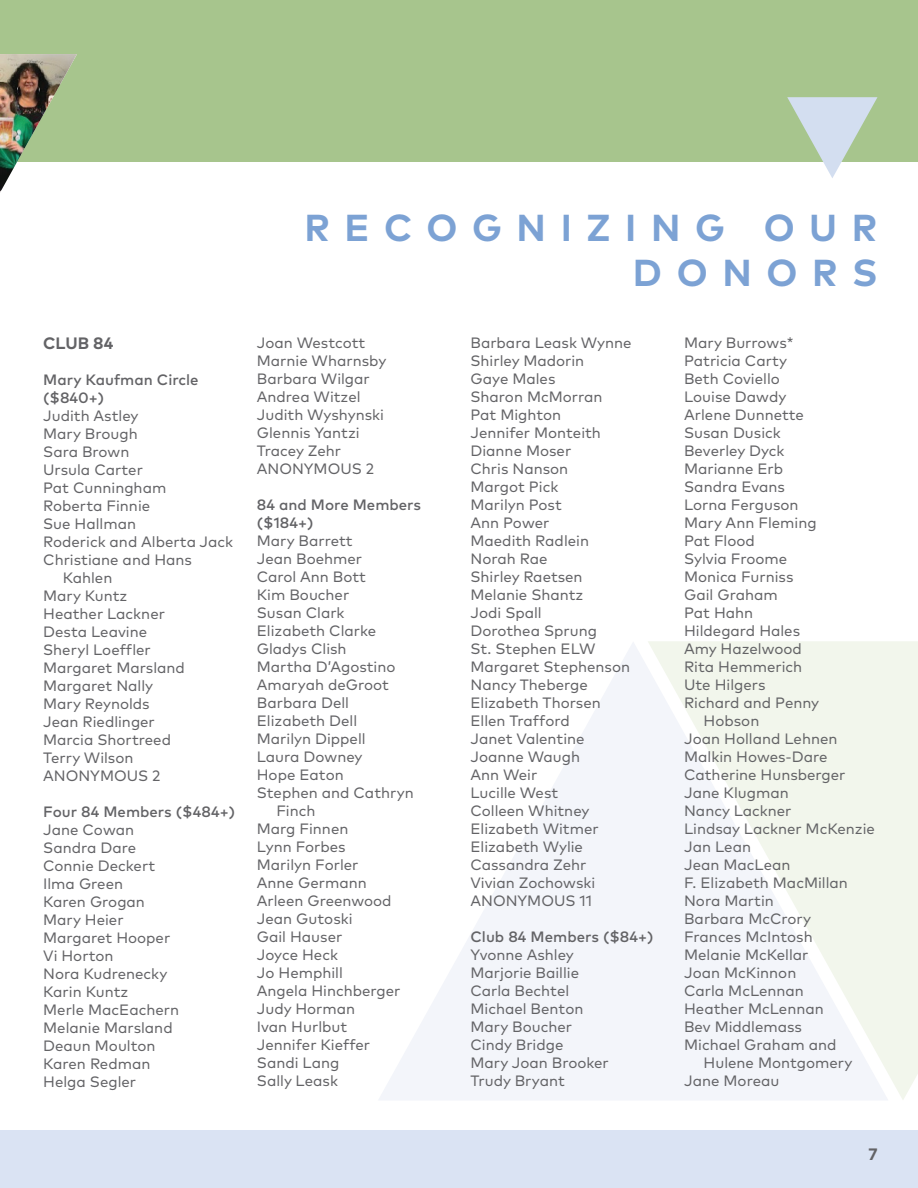
<style>
.page{position:relative;width:918px;height:1188px;background:#fff}
.page>*{position:absolute;margin:0;border:0;box-sizing:border-box;transform-origin:0 0}
.t1{font:700 37.5px/45px "Mark OT";letter-spacing:.39em;color:#7ca2d4;text-align:right}
.t2{font:700 16.5px "Mark OT";color:#636366}
.t3{font:15px/18px "Mark OT";color:#636366}
.t4{font:500 15px/18px "Mark OT";color:#636366}
</style>
<div class="page">
<div style="left:0;top:1131px;width:918px;height:57px;background:#dae3f3"></div>
<div style="left:0;top:0;width:918px;height:162px;background:#a7c58d"></div>
<svg style="left:379px;top:642px;width:269px;height:458px;fill:#f3f5fa"></svg>
<svg style="left:648px;top:641px;width:270px;height:459px;fill:#f3f6fa"></svg>
<svg style="left:787px;top:97px;width:91px;height:81px"></svg>
<img style="left:0;top:54px;width:77px;height:139px">
<p class="t2" style="left:43px;top:333px;width:72px">CLUB 84</p>
<p class="t4" style="left:43px;top:370px;width:157px">Mary Kaufman Circle ($840+)</p>
<p class="t3" style="left:43px;top:407px;width:97px">Judith Astley</p>
<p class="t3" style="left:43px;top:425px;width:96px">Mary Brough</p>
<p class="t3" style="left:43px;top:443px;width:88px">Sara Brown</p>
<p class="t3" style="left:43px;top:461px;width:101px">Ursula Carter</p>
<p class="t3" style="left:43px;top:479px;width:125px">Pat Cunningham</p>
<p class="t3" style="left:43px;top:497px;width:109px">Roberta Finnie</p>
<p class="t3" style="left:43px;top:515px;width:94px">Sue Hallman</p>
<p class="t3" style="left:43px;top:533px;width:192px">Roderick and Alberta Jack</p>
<p class="t3" style="left:43px;top:551px;width:150px">Christiane and Hans</p>
<p class="t3" style="left:63px;top:569px;width:51px">Kahlen</p>
<p class="t3" style="left:43px;top:587px;width:86px">Mary Kuntz</p>
<p class="t3" style="left:43px;top:605px;width:123px">Heather Lackner</p>
<p class="t3" style="left:43px;top:623px;width:105px">Desta Leavine</p>
<p class="t3" style="left:43px;top:641px;width:109px">Sheryl Loeffler</p>
<p class="t3" style="left:43px;top:659px;width:143px">Margaret Marsland</p>
<p class="t3" style="left:43px;top:677px;width:111px">Margaret Nally</p>
<p class="t3" style="left:43px;top:695px;width:108px">Mary Reynolds</p>
<p class="t3" style="left:43px;top:713px;width:113px">Jean Riedlinger</p>
<p class="t3" style="left:43px;top:731px;width:129px">Marcia Shortreed</p>
<p class="t3" style="left:43px;top:749px;width:92px">Terry Wilson</p>
<p class="t3" style="left:43px;top:767px;width:119px">ANONYMOUS 2</p>
<p class="t4" style="left:43px;top:802px;width:193px">Four 84 Members ($484+)</p>
<p class="t3" style="left:43px;top:821px;width:137px">Jane Cowan<br>Sandra Dare<br>Connie Deckert<br>Ilma Green<br>Karen Grogan<br>Mary Heier<br>Margaret Hooper<br>Vi Horton<br>Nora Kudrenecky<br>Karin Kuntz<br>Merle MacEachern<br>Melanie Marsland<br>Deaun Moulton<br>Karen Redman<br>Helga Segler</p>
<h1 class="t1" style="left:304px;top:204px;width:574px">RECOGNIZING OUR<br>DONORS</h1>
<p class="t3" style="left:257px;top:333px;width:131px">Joan Westcott<br>Marnie Wharnsby<br>Barbara Wilgar<br>Andrea Witzel<br>Judith Wyshynski<br>Glennis Yantzi<br>Tracey Zehr<br>ANONYMOUS 2</p>
<p class="t4" style="left:257px;top:495px;width:166px">84 and More Members ($184+)</p>
<p class="t3" style="left:257px;top:531px;width:97px">Mary Barrett</p>
<p class="t3" style="left:257px;top:549px;width:107px">Jean Boehmer</p>
<p class="t3" style="left:257px;top:567px;width:111px">Carol Ann Bott</p>
<p class="t3" style="left:257px;top:585px;width:94px">Kim Boucher</p>
<p class="t3" style="left:257px;top:603px;width:89px">Susan Clark</p>
<p class="t3" style="left:257px;top:621px;width:121px">Elizabeth Clarke</p>
<p class="t3" style="left:257px;top:639px;width:91px">Gladys Clish</p>
<p class="t3" style="left:257px;top:657px;width:140px">Martha D’Agostino</p>
<p class="t3" style="left:257px;top:675px;width:134px">Amaryah deGroot</p>
<p class="t3" style="left:257px;top:693px;width:94px">Barbara Dell</p>
<p class="t3" style="left:257px;top:711px;width:102px">Elizabeth Dell</p>
<p class="t3" style="left:257px;top:729px;width:110px">Marilyn Dippell</p>
<p class="t3" style="left:257px;top:747px;width:107px">Laura Downey</p>
<p class="t3" style="left:257px;top:765px;width:88px">Hope Eaton</p>
<p class="t3" style="left:257px;top:783px;width:159px">Stephen and Cathryn</p>
<p class="t3" style="left:276px;top:801px;width:41px">Finch</p>
<p class="t3" style="left:257px;top:819px;width:93px">Marg Finnen</p>
<p class="t3" style="left:257px;top:837px;width:90px">Lynn Forbes</p>
<p class="t3" style="left:257px;top:855px;width:103px">Marilyn Forler</p>
<p class="t3" style="left:257px;top:873px;width:111px">Anne Germann</p>
<p class="t3" style="left:257px;top:891px;width:136px">Arleen Greenwood</p>
<p class="t3" style="left:257px;top:909px;width:97px">Jean Gutoski</p>
<p class="t3" style="left:257px;top:927px;width:87px">Gail Hauser</p>
<p class="t3" style="left:257px;top:945px;width:83px">Joyce Heck</p>
<p class="t3" style="left:257px;top:963px;width:88px">Jo Hemphill</p>
<p class="t3" style="left:257px;top:981px;width:145px">Angela Hinchberger</p>
<p class="t3" style="left:257px;top:999px;width:100px">Judy Horman</p>
<p class="t3" style="left:257px;top:1017px;width:92px">Ivan Hurlbut</p>
<p class="t3" style="left:257px;top:1035px;width:115px">Jennifer Kieffer</p>
<p class="t3" style="left:257px;top:1053px;width:84px">Sandi Lang</p>
<p class="t3" style="left:257px;top:1071px;width:83px">Sally Leask</p>
<p class="t3" style="left:470px;top:333px;width:163px">Barbara Leask Wynne<br>Shirley Madorin<br>Gaye Males<br>Sharon McMorran<br>Pat Mighton<br>Jennifer Monteith<br>Dianne Moser<br>Chris Nanson<br>Margot Pick<br>Marilyn Post<br>Ann Power<br>Maedith Radlein<br>Norah Rae<br>Shirley Raetsen<br>Melanie Shantz<br>Jodi Spall<br>Dorothea Sprung<br>St. Stephen ELW<br>Margaret Stephenson<br>Nancy Theberge<br>Elizabeth Thorsen<br>Ellen Trafford<br>Janet Valentine<br>Joanne Waugh<br>Ann Weir<br>Lucille West<br>Colleen Whitney<br>Elizabeth Witmer<br>Elizabeth Wylie<br>Cassandra Zehr<br>Vivian Zochowski<br>ANONYMOUS 11</p>
<p class="t4" style="left:470px;top:927px;width:184px">Club 84 Members ($84+)</p>
<p class="t3" style="left:470px;top:945px;width:140px">Yvonne Ashley<br>Marjorie Baillie<br>Carla Bechtel<br>Michael Benton<br>Mary Boucher<br>Cindy Bridge<br>Mary Joan Brooker<br>Trudy Bryant</p>
<p class="t3" style="left:684px;top:333px;width:111px">Mary Burrows*</p>
<p class="t3" style="left:684px;top:351px;width:104px">Patricia Carty</p>
<p class="t3" style="left:684px;top:369px;width:97px">Beth Coviello</p>
<p class="t3" style="left:684px;top:387px;width:104px">Louise Dawdy</p>
<p class="t3" style="left:684px;top:405px;width:121px">Arlene Dunnette</p>
<p class="t3" style="left:684px;top:423px;width:98px">Susan Dusick</p>
<p class="t3" style="left:684px;top:441px;width:102px">Beverley Dyck</p>
<p class="t3" style="left:684px;top:459px;width:101px">Marianne Erb</p>
<p class="t3" style="left:684px;top:477px;width:102px">Sandra Evans</p>
<p class="t3" style="left:684px;top:495px;width:116px">Lorna Ferguson</p>
<p class="t3" style="left:684px;top:513px;width:134px">Mary Ann Fleming</p>
<p class="t3" style="left:684px;top:531px;width:72px">Pat Flood</p>
<p class="t3" style="left:684px;top:549px;width:105px">Sylvia Froome</p>
<p class="t3" style="left:684px;top:567px;width:111px">Monica Furniss</p>
<p class="t3" style="left:684px;top:585px;width:95px">Gail Graham</p>
<p class="t3" style="left:684px;top:603px;width:71px">Pat Hahn</p>
<p class="t3" style="left:684px;top:621px;width:118px">Hildegard Hales</p>
<p class="t3" style="left:684px;top:639px;width:119px">Amy Hazelwood</p>
<p class="t3" style="left:684px;top:657px;width:120px">Rita Hemmerich</p>
<p class="t3" style="left:684px;top:675px;width:83px">Ute Hilgers</p>
<p class="t3" style="left:684px;top:693px;width:137px">Richard and Penny</p>
<p class="t3" style="left:704px;top:711px;width:57px">Hobson</p>
<p class="t3" style="left:684px;top:729px;width:155px">Joan Holland Lehnen</p>
<p class="t3" style="left:684px;top:747px;width:145px">Malkin Howes-Dare</p>
<p class="t3" style="left:684px;top:765px;width:163px">Catherine Hunsberger</p>
<p class="t3" style="left:684px;top:783px;width:106px">Jane Klugman</p>
<p class="t3" style="left:684px;top:801px;width:109px">Nancy Lackner</p>
<p class="t3" style="left:684px;top:819px;width:192px">Lindsay Lackner McKenzie</p>
<p class="t3" style="left:684px;top:837px;width:68px">Jan Lean</p>
<p class="t3" style="left:684px;top:855px;width:108px">Jean MacLean</p>
<p class="t3" style="left:684px;top:873px;width:165px">F. Elizabeth MacMillan</p>
<p class="t3" style="left:684px;top:891px;width:91px">Nora Martin</p>
<p class="t3" style="left:684px;top:909px;width:129px">Barbara McCrory</p>
<p class="t3" style="left:684px;top:927px;width:130px">Frances McIntosh</p>
<p class="t3" style="left:684px;top:945px;width:126px">Melanie McKellar</p>
<p class="t3" style="left:684px;top:963px;width:114px">Joan McKinnon</p>
<p class="t3" style="left:684px;top:981px;width:121px">Carla McLennan</p>
<p class="t3" style="left:684px;top:999px;width:141px">Heather McLennan</p>
<p class="t3" style="left:684px;top:1017px;width:119px">Bev Middlemass</p>
<p class="t3" style="left:684px;top:1035px;width:154px">Michael Graham and</p>
<p class="t3" style="left:704px;top:1053px;width:150px">Hulene Montgomery</p>
<p class="t3" style="left:684px;top:1071px;width:97px">Jane Moreau</p>
<p class="t2" style="left:868px;top:1144px;width:11px">7</p>
</div>
